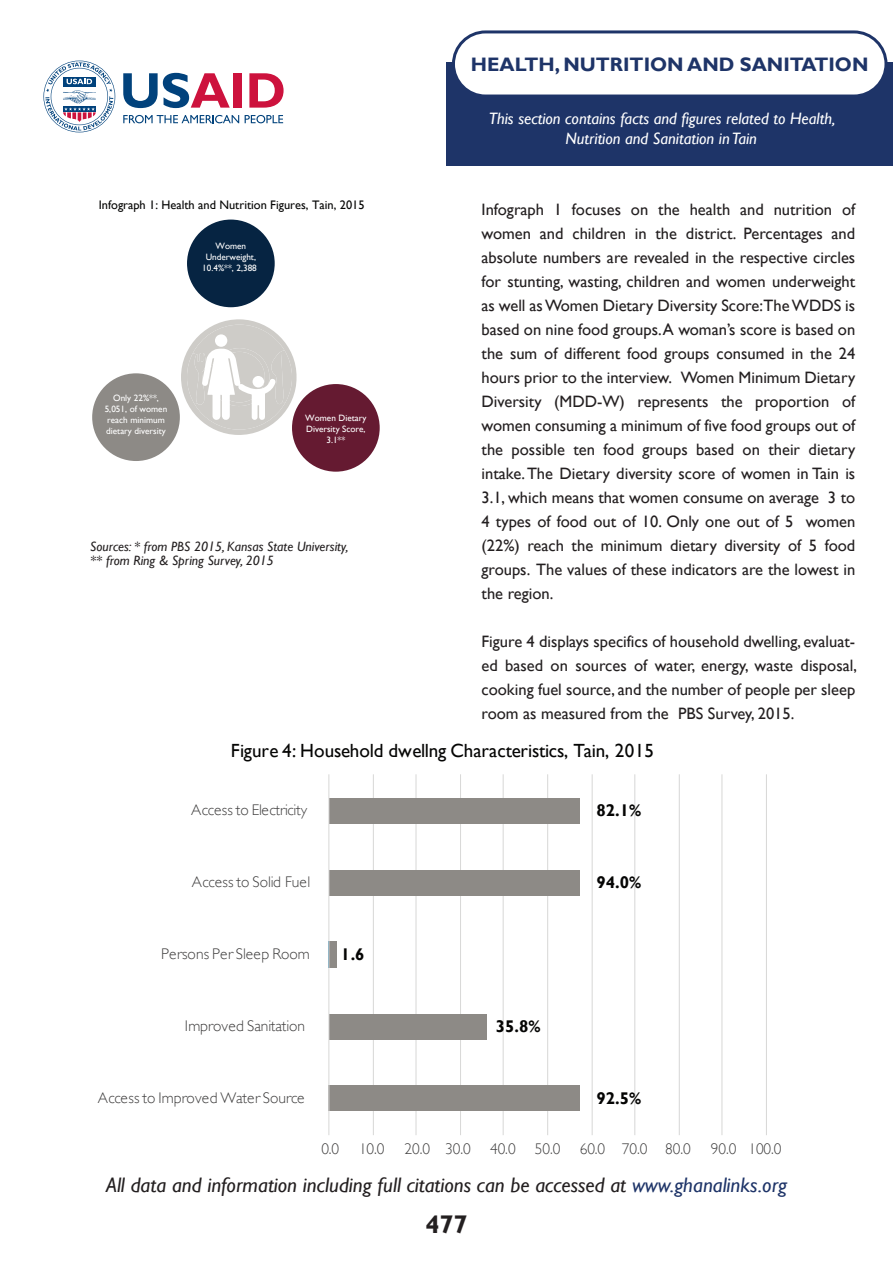
<style>
.page{position:relative;width:893px;height:1263px;background:#fff}
.page>*{position:absolute;margin:0;border:0;box-sizing:border-box;transform-origin:0 0}
.t1{font:700 25.5px "Gill Sans";color:#231f20}
.t2{font:italic 21px "Gill Sans";color:#231f20}
.t3{font:700 19.5px "Gill Sans";color:#1e3468}
.t4{font:19.05px "Gill Sans";color:#050504}
.t5{font:700 16.95px "Gill Sans";color:#050504}
.t6{font:16.5px/24px "Gill Sans";color:#231f20;text-align:justify}
.t7{font:italic 16.5px/19.8px "Gill Sans";color:#fff;text-align:center}
.t8{font:300 15.45px "Gill Sans";color:#414040}
.t9{font:300 15.45px "Gill Sans";letter-spacing:-.02em;color:#414040}
.t10{font:italic 13.5px/13.5px "Gill Sans";color:#231f20}
.t11{font:12.3px "Gill Sans";color:#050504}
.t12{font:9.15px/10.9px "Gill Sans";color:#fff;text-align:center}
.s1{color:#1e3468}
</style>
<div class="page">
<div style="left:446px;top:63px;width:447px;height:103px;background:#1e3468"></div>
<div style="left:453px;top:32px;width:433px;height:64px;background:#fff;border-radius:32px"></div>
<div style="left:452px;top:30px;width:435px;height:68px;border:3px solid #1e3468;border-radius:32px"></div>
<svg style="left:181px;top:319px;width:116px;height:116px"></svg>
<div style="left:215px;top:334px;width:12px;height:13px;background:#fff;border-radius:50%"></div>
<div style="left:253px;top:376px;width:11px;height:11px;background:#fff;border-radius:50%"></div>
<div style="left:187px;top:220px;width:88px;height:87px;background:#062442;border-radius:50%"></div>
<div style="left:292px;top:384px;width:88px;height:88px;background:#651a31;border-radius:50%"></div>
<div style="left:92px;top:373px;width:88px;height:88px;background:#8d8a86;border-radius:50%"></div>
<svg style="left:123px;top:115px;width:116px;height:8px"></svg>
<svg style="left:245px;top:115px;width:38px;height:8px"></svg>
<svg style="left:123px;top:73px;width:107px;height:35px"></svg>
<div style="left:234px;top:73px;width:8px;height:35px;background:#cd123d"></div>
<svg style="left:249px;top:73px;width:35px;height:35px"></svg>
<svg style="left:43px;top:61px;width:72px;height:71px"></svg>
<hr style="left:766px;top:774px;width:1px;height:361px;background:#d9d9d8">
<hr style="left:721px;top:774px;width:1px;height:361px;background:#d9d9d8">
<hr style="left:679px;top:774px;width:1px;height:361px;background:#d9d9d8">
<hr style="left:634px;top:774px;width:1px;height:361px;background:#d9d9d8">
<hr style="left:592px;top:774px;width:1px;height:361px;background:#d9d9d8">
<hr style="left:547px;top:774px;width:1px;height:361px;background:#d9d9d8">
<hr style="left:503px;top:774px;width:1px;height:361px;background:#d9d9d8">
<hr style="left:460px;top:774px;width:1px;height:361px;background:#d9d9d8">
<hr style="left:415px;top:774px;width:2px;height:361px;background:#d9d9d8">
<hr style="left:373px;top:774px;width:1px;height:361px;background:#d9d9d8">
<div style="left:329px;top:1086px;width:251px;height:25px;background:#8d8a86"></div>
<div style="left:329px;top:1014px;width:157px;height:25px;background:#8d8a86"></div>
<div style="left:329px;top:941px;width:7px;height:27px;background:#8d8a86"></div>
<div style="left:329px;top:870px;width:251px;height:25px;background:#8d8a86"></div>
<div style="left:329px;top:798px;width:251px;height:26px;background:#8d8a86"></div>
<hr style="left:328px;top:774px;width:1px;height:361px;background:#d9d9d8">
<p class="t11" style="left:99px;top:198px;width:267px">Infograph 1: Health and Nutrition Figures, Tain, 2015</p>
<p class="t12" style="left:202px;top:241px;width:56px">Women<br>Underweight,<br>10.4%**, 2,388</p>
<p class="t12" style="left:105px;top:393px;width:64px">Only 22%**,<br>5,051, of women reach minimum dietary diversity</p>
<p class="t12" style="left:305px;top:412px;width:63px">Women Dietary<br>Diversity Score,<br>3.1**</p>
<p class="t10" style="left:90px;top:540px;width:260px">Sources: * from PBS 2015, Kansas State University, ** from Ring &amp; Spring Survey, 2015</p>
<p class="t3" style="left:471px;top:52px;width:399px">HEALTH, NUTRITION AND SANITATION</p>
<p class="t7" style="left:489px;top:108px;width:348px">This section contains facts and figures related to Health,<br>Nutrition and Sanitation in Tain</p>
<p class="t6" style="left:482px;top:197px;width:375px">Infograph 1 focuses on the health and nutrition of women and children in the district. Percentages and absolute numbers are revealed in the respective circles for stunting, wasting, children and women underweight as well as Women Dietary Diversity Score:The WDDS is based on nine food groups. A woman’s score is based on the sum of different food groups consumed in the 24 hours prior to the interview. Women Minimum Dietary Diversity (MDD-W) represents the proportion of women consuming a minimum of five food groups out of the possible ten food groups based on their dietary intake. The Dietary diversity score of women in Tain is 3.1, which means that women consume on average 3 to 4 types of food out of 10. Only one out of 5 women (22%) reach the minimum dietary diversity of 5 food groups. The values of these indicators are the lowest in the region.</p>
<p class="t6" style="left:482px;top:629px;width:377px">Figure 4 displays specifics of household dwelling, evaluat&shy;ed based on sources of water, energy, waste disposal, cooking fuel source, and the number of people per sleep room as measured from the PBS Survey, 2015.</p>
<p class="t4" style="left:231px;top:740px;width:425px">Figure 4: Household dwellng Characteristics, Tain, 2015</p>
<p class="t9" style="left:191px;top:801px;width:117px">Access to Electricity</p>
<p class="t8" style="left:192px;top:873px;width:120px">Access to Solid Fuel</p>
<p class="t5" style="left:596px;top:800px;width:46px">82.1%</p>
<p class="t5" style="left:596px;top:872px;width:46px">94.0%</p>
<p class="t8" style="left:161px;top:945px;width:150px">Persons Per Sleep Room</p>
<p class="t8" style="left:185px;top:1017px;width:122px">Improved Sanitation</p>
<p class="t5" style="left:341px;top:944px;width:25px">1.6</p>
<p class="t5" style="left:496px;top:1016px;width:46px">35.8%</p>
<p class="t8" style="left:98px;top:1089px;width:208px">Access to Improved Water Source</p>
<p class="t5" style="left:596px;top:1088px;width:46px">92.5%</p>
<p class="t8" style="left:321px;top:1140px;width:20px">0.0</p>
<p class="t8" style="left:359px;top:1140px;width:27px">10.0</p>
<p class="t8" style="left:404px;top:1140px;width:288px">20.0 30.0 40.0 50.0 60.0 70.0 80.0</p>
<p class="t8" style="left:711px;top:1140px;width:72px">90.0 100.0</p>
<p class="t2" style="left:106px;top:1173px;width:683px">All data and information including full citations can be accessed at <span class="s1">www.ghanalinks.org</span></p>
<h1 class="t1" style="left:425px;top:1209px;width:44px">477</h1>
</div>
